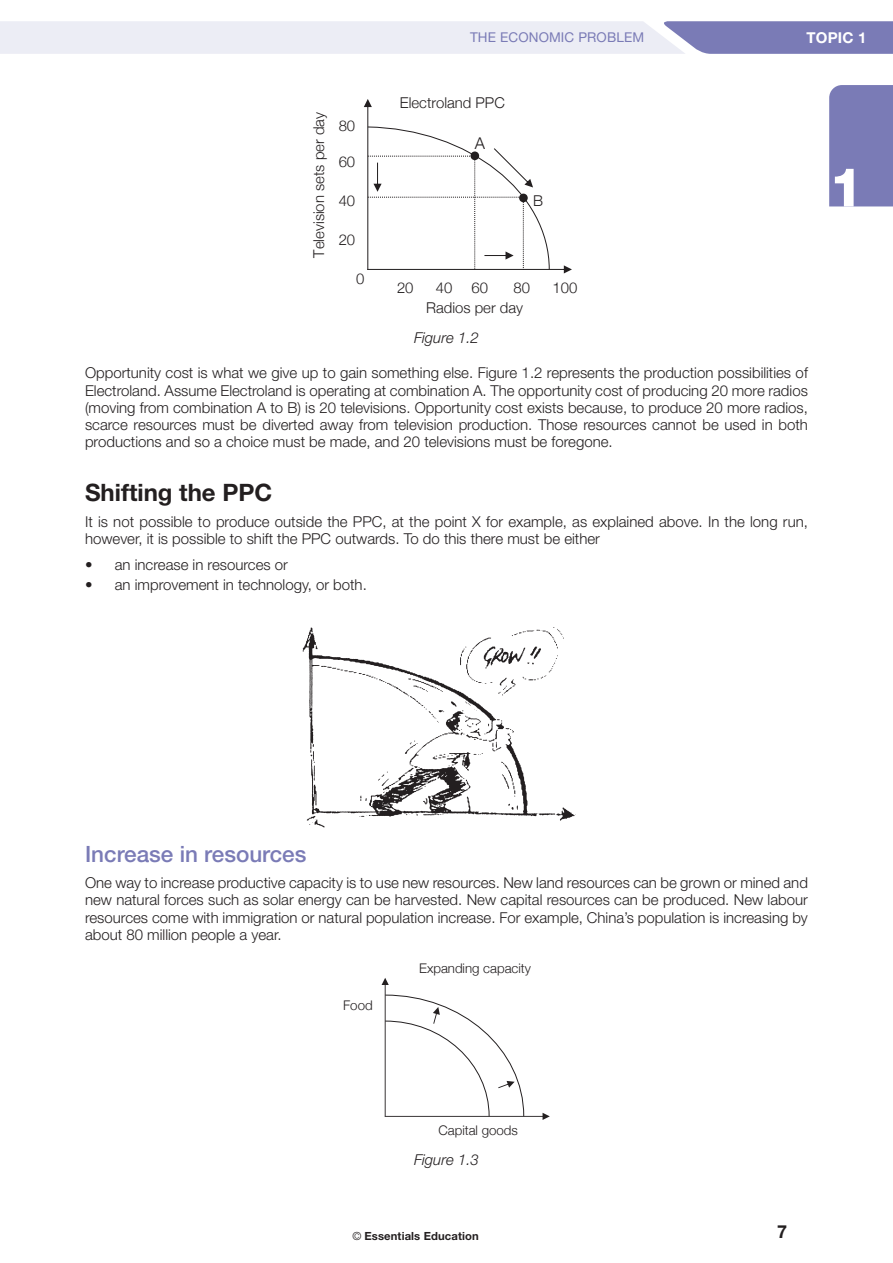
<style>
.page{position:relative;width:893px;height:1263px;background:#fff}
.page>*{position:absolute;margin:0;border:0;box-sizing:border-box;transform-origin:0 0}
.t1{font:800 54px "Helvetica Neue";color:#fff}
.Heading_2{font:700 24px "Helvetica Neue";color:#231f20}
.Heading_3{font:500 22.5px "Helvetica Neue";color:#7a7bb6}
.t2{font:700 18px "Helvetica Neue";color:#231f20}
.t3{font:300 16.2px "Helvetica Neue";color:#231f20}
.Body_Copy{font:300 15px/17.2px "Helvetica Neue";color:#231f20;text-align:justify}
.t4{font:italic 300 15px "Helvetica Neue";color:#231f20}
.t5{font:700 15px "Helvetica Neue";letter-spacing:.01em;color:#fff}
.t6{font:300 14.85px "Helvetica Neue";color:#231f20}
.t7{font:13.5px "Helvetica Neue";letter-spacing:.01em;color:#7a7bb6}
.t8{font:300 13.35px "Helvetica Neue";color:#231f20}
.t9{font:700 11.25px "Helvetica Neue";letter-spacing:.01em;color:#231f20}
.s1{font-weight:300}
</style>
<div class="page">
<svg style="left:0;top:21px;width:893px;height:33px;background:#d1d2e6"></svg>
<div style="left:829px;top:85px;width:64px;height:121px;background:#7a7bb6"></div>
<svg style="left:364px;top:99px;width:208px;height:174px"></svg>
<img style="left:302px;top:627px;width:274px;height:201px">
<svg style="left:382px;top:978px;width:168px;height:142px"></svg>
<p class="t6" style="left:307px;top:258px;width:147px;rotate:-90deg">Television sets per day</p>
<p class="t6" style="left:339px;top:114px;width:18px">80</p>
<p class="t6" style="left:339px;top:150px;width:18px">60</p>
<p class="t6" style="left:339px;top:189px;width:18px">40</p>
<p class="t6" style="left:339px;top:228px;width:18px">20</p>
<p class="t6" style="left:356px;top:266px;width:10px">0</p>
<p class="t7" style="left:470px;top:29px;width:176px">THE ECONOMIC PROBLEM</p>
<p class="t6" style="left:400px;top:90px;width:106px">Electroland PPC</p>
<p class="t3" style="left:475px;top:130px;width:12px">A</p>
<p class="t6" style="left:533px;top:189px;width:11px">B</p>
<p class="t6" style="left:397px;top:276px;width:18px">20</p>
<p class="t6" style="left:436px;top:276px;width:18px">40</p>
<p class="t6" style="left:471px;top:276px;width:18px">60</p>
<p class="t6" style="left:514px;top:276px;width:18px">80</p>
<p class="t6" style="left:552px;top:276px;width:26px">100</p>
<p class="t6" style="left:426px;top:296px;width:98px">Radios per day</p>
<p class="t5" style="left:807px;top:28px;width:61px">TOPIC 1</p>
<h1 class="t1" style="left:829px;top:155px;width:36px">1</h1>
<p class="t4" style="left:414px;top:329px;width:66px">Figure 1.2</p>
<p class="Body_Copy" style="left:85px;top:364px;width:724px">Opportunity cost is what we give up to gain something else. Figure 1.2 represents the production possibilities of Electroland. Assume Electroland is operating at combination A. The opportunity cost of producing 20 more radios (moving from combination A to B) is 20 televisions. Opportunity cost exists because, to produce 20 more radios, scarce resources must be diverted away from television production. Those resources cannot be used in both productions and so a choice must be made, and 20 televisions must be foregone.</p>
<p class="Heading_2" style="left:85px;top:478px;width:189px">Shifting the PPC</p>
<p class="Body_Copy" style="left:85px;top:513px;width:724px">It is not possible to produce outside the PPC, at the point X for example, as explained above. In the long run, however, it is possible to shift the PPC outwards. To do this there must be either</p>
<p class="Body_Copy" style="left:85px;top:556px;width:204px">• an increase in resources or</p>
<p class="Body_Copy" style="left:85px;top:575px;width:283px">• an improvement in technology, or both.</p>
<p class="Heading_3" style="left:85px;top:841px;width:223px">Increase in resources</p>
<p class="Body_Copy" style="left:85px;top:874px;width:724px">One way to increase productive capacity is to use new resources. New land resources can be grown or mined and new natural forces such as solar energy can be harvested. New capital resources can be produced. New labour resources come with immigration or natural population increase. For example, China’s population is increasing by about 80 million people a year.</p>
<p class="t8" style="left:343px;top:994px;width:31px">Food</p>
<p class="t8" style="left:419px;top:957px;width:113px">Expanding capacity</p>
<p class="t8" style="left:438px;top:1119px;width:81px">Capital goods</p>
<p class="t4" style="left:414px;top:1150px;width:66px">Figure 1.3</p>
<p class="t9" style="left:352px;top:1229px;width:128px"><span class="s1">©</span> Essentials Education</p>
<p class="t2" style="left:777px;top:1221px;width:12px">7</p>
</div>
